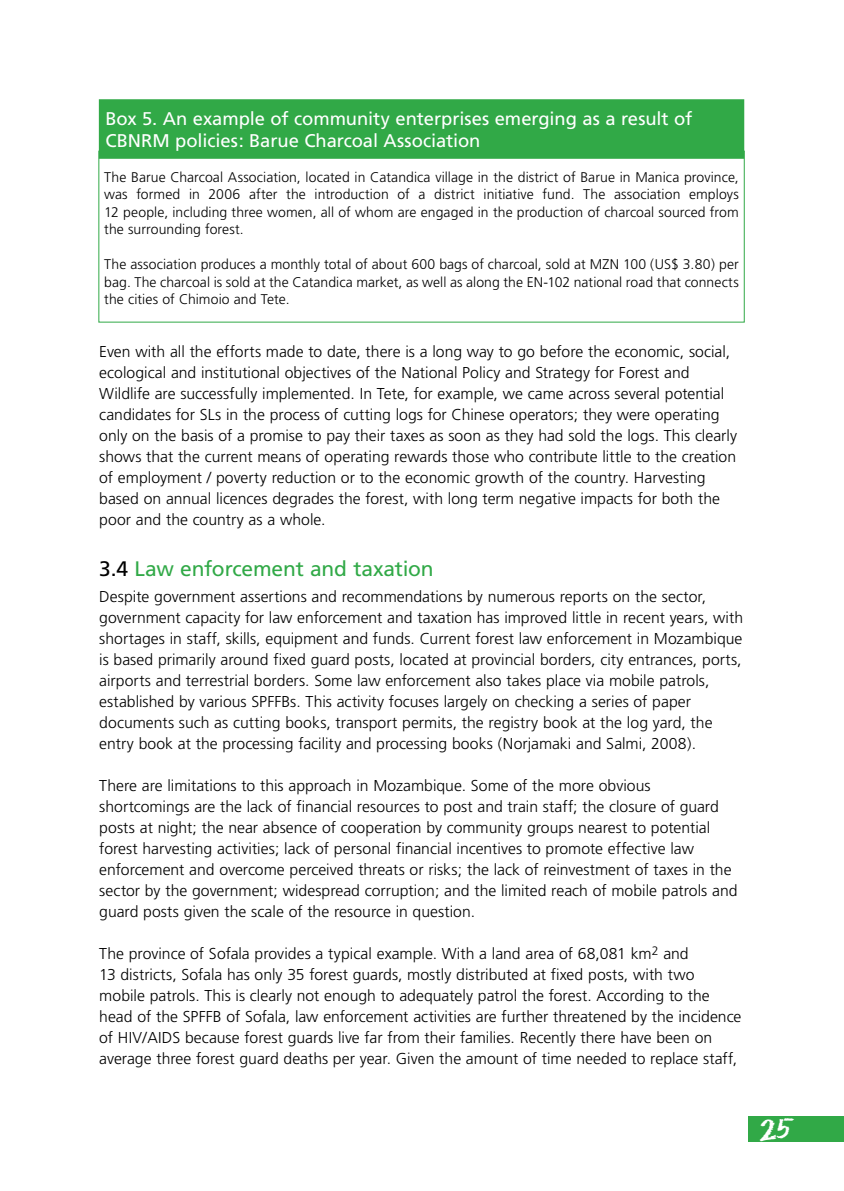
<style>
.page{position:relative;width:844px;height:1191px;background:#fff}
.page>*{position:absolute;margin:0;border:0;box-sizing:border-box;transform-origin:0 0}
.t1{font:28px "Eraser Dust";color:#fff}
.t2{font:21px "Frutiger";letter-spacing:-.01em;color:#31a947}
.t3{font:18.38px/22.8px "Frutiger";letter-spacing:-.005em;color:#fff}
.t4{font:300 15.75px/21px "Frutiger";color:#000}
.t5{font:300 14px/17.5px "Frutiger";letter-spacing:.005em;color:#000;text-align:justify}
.s1{color:#000}
</style>
<div class="page">
<div style="left:748px;top:1116px;width:95px;height:25px;background:#31a947"></div>
<div style="left:100px;top:100px;width:643px;height:58px;background:#31a947"></div>
<div style="left:99px;top:99px;width:645px;height:60px;border:2px solid #31a947"></div>
<p class="t3" style="left:105px;top:107px;width:588px">Box 5. An example of community enterprises emerging as a result of<br>CBNRM policies: Barue Charcoal Association</p>
<p class="t5" style="left:104px;top:169px;width:636px">The Barue Charcoal Association, located in Catandica village in the district of Barue in Manica province, was formed in 2006 after the introduction of a district initiative fund. The association employs 12 people, including three women, all of whom are engaged in the production of charcoal sourced from the surrounding forest.</p>
<p class="t5" style="left:104px;top:256px;width:636px">The association produces a monthly total of about 600 bags of charcoal, sold at MZN 100 (US$ 3.80) per bag. The charcoal is sold at the Catandica market, as well as along the EN-102 national road that connects the cities of Chimoio and Tete.</p>
<p class="t4" style="left:99px;top:341px;width:639px">Even with all the efforts made to date, there is a long way to go before the economic, social, ecological and institutional objectives of the National Policy and Strategy for Forest and Wildlife are successfully implemented. In Tete, for example, we came across several potential candidates for SLs in the process of cutting logs for Chinese operators; they were operating only on the basis of a promise to pay their taxes as soon as they had sold the logs. This clearly shows that the current means of operating rewards those who contribute little to the creation of employment / poverty reduction or to the economic growth of the country. Harvesting based on annual licences degrades the forest, with long term negative impacts for both the poor and the country as a whole.</p>
<h2 class="t2" style="left:99px;top:556px;width:336px"><span class="s1">3.4</span> Law enforcement and taxation</h2>
<p class="t4" style="left:99px;top:586px;width:645px">Despite government assertions and recommendations by numerous reports on the sector, government capacity for law enforcement and taxation has improved little in recent years, with shortages in staff, skills, equipment and funds. Current forest law enforcement in Mozambique is based primarily around fixed guard posts, located at provincial borders, city entrances, ports, airports and terrestrial borders. Some law enforcement also takes place via mobile patrols, established by various SPFFBs. This activity focuses largely on checking a series of paper documents such as cutting books, transport permits, the registry book at the log yard, the entry book at the processing facility and processing books (Norjamaki and Salmi, 2008).</p>
<p class="t4" style="left:99px;top:775px;width:639px">There are limitations to this approach in Mozambique. Some of the more obvious shortcomings are the lack of financial resources to post and train staff; the closure of guard posts at night; the near absence of cooperation by community groups nearest to potential forest harvesting activities; lack of personal financial incentives to promote effective law enforcement and overcome perceived threats or risks; the lack of reinvestment of taxes in the sector by the government; widespread corruption; and the limited reach of mobile patrols and guard posts given the scale of the resource in question.</p>
<p class="t4" style="left:99px;top:943px;width:643px">The province of Sofala provides a typical example. With a land area of 68,081 km<sup>2</sup> and<br>13 districts, Sofala has only 35 forest guards, mostly distributed at fixed posts, with two mobile patrols. This is clearly not enough to adequately patrol the forest. According to the head of the SPFFB of Sofala, law enforcement activities are further threatened by the incidence of HIV/AIDS because forest guards live far from their families. Recently there have been on average three forest guard deaths per year. Given the amount of time needed to replace staff,</p>
<h1 class="t1" style="left:759px;top:1108px;width:19px">25</h1>
</div>
